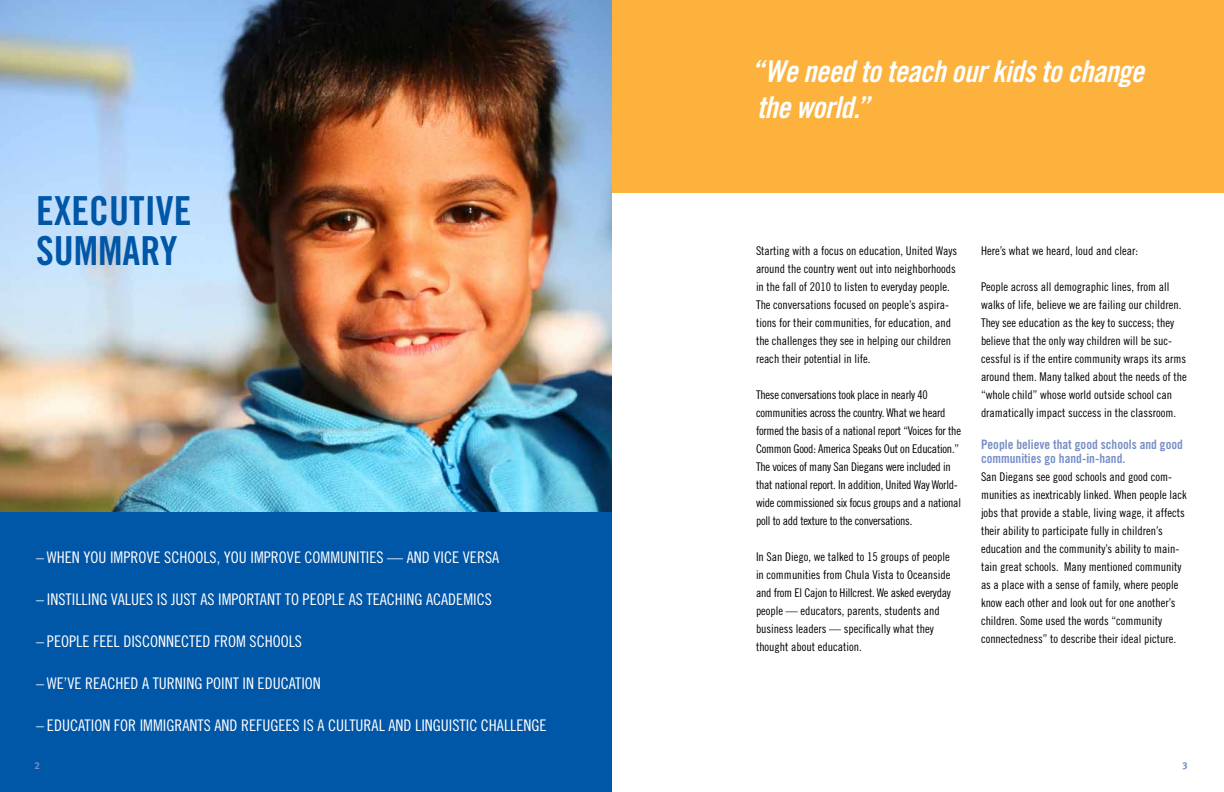
<style>
.page{position:relative;width:1224px;height:792px;background:#fff}
.page>*{position:absolute;margin:0;border:0;box-sizing:border-box;transform-origin:0 0}
.t1{font:40px/40px "Trade Gothic Bold Cond Twenty";color:#0056a7}
.t2{font:30px/36px "Trade Gothic Bold Cond Twenty Obl";letter-spacing:-.02em;color:#fff}
.t3{font:16px "Trade Gothic Cond Eighteen";color:#fff}
.t4{font:13px/14px "Trade Gothic Bold Cond Twenty";color:#788ec7}
.t5{font:12px/18px "Trade Gothic Cond Eighteen";color:#000}
.t6{font:12px/18px "Trade Gothic Cond Eighteen";letter-spacing:-.02em;color:#000}
.t7{font:10px "Meta Bold LF";color:#788ec7}
</style>
<div class="page">
<img style="left:0;top:0;width:612px;height:512px">
<div style="left:0;top:512px;width:612px;height:280px;background:#0056a7"></div>
<div style="left:612px;top:0;width:612px;height:193px;background:#fcb23d"></div>
<h2 class="t2" style="left:751px;top:53px;width:395px">“We need to teach our kids to change the world.”</h2>
<h1 class="t1" style="left:36px;top:190px;width:157px">EXECUTIVE<br>SUMMARY</h1>
<p class="t5" style="left:756px;top:242px;width:203px">Starting with a focus on education, United Ways around the country went out into neighborhoods in the fall of 2010 to listen to everyday people.<br>The conversations focused on people’s aspira&shy;tions for their communities, for education, and the challenges they see in helping our children reach their potential in life.</p>
<p class="t6" style="left:756px;top:386px;width:207px">These conversations took place in nearly 40 communities across the country. What we heard formed the basis of a national report “Voices for the Common Good: America Speaks Out on Education.” The voices of many San Diegans were included in that national report. In addition, United Way World&shy;wide commissioned six focus groups and a national poll to add texture to the conversations.</p>
<p class="t5" style="left:756px;top:548px;width:196px">In San Diego, we talked to 15 groups of people in communities from Chula Vista to Oceanside and from El Cajon to Hillcrest. We asked everyday people — educators, parents, students and business leaders — specifically what they thought about education.</p>
<p class="t5" style="left:981px;top:242px;width:159px">Here’s what we heard, loud and clear:</p>
<p class="t5" style="left:981px;top:278px;width:207px">People across all demographic lines, from all walks of life, believe we are failing our children.<br>They see education as the key to success; they believe that the only way children will be suc&shy;cessful is if the entire community wraps its arms around them. Many talked about the needs of the “whole child” whose world outside school can dramatically impact success in the classroom.</p>
<p class="t4" style="left:981px;top:438px;width:204px">People believe that good schools and good communities go hand-in-hand.</p>
<p class="t5" style="left:981px;top:468px;width:207px">San Diegans see good schools and good com&shy;munities as inextricably linked. When people lack jobs that provide a stable, living wage, it affects their ability to participate fully in children’s education and the community’s ability to main&shy;tain great schools. Many mentioned community as a place with a sense of family, where people know each other and look out for one another’s children. Some used the words “community connectedness” to describe their ideal picture.</p>
<h3 class="t3" style="left:36px;top:547px;width:83px">–When you improve</h3>
<h3 class="t3" style="left:164px;top:547px;width:9px">schools</h3>
<h3 class="t3" style="left:217px;top:547px;width:42px">, you improve</h3>
<h3 class="t3" style="left:305px;top:547px;width:9px">communities</h3>
<h3 class="t3" style="left:387px;top:547px;width:54px">— and vice</h3>
<h3 class="t3" style="left:463px;top:547px;width:9px">versa</h3>
<h3 class="t3" style="left:36px;top:589px;width:22px">–Instilling</h3>
<h3 class="t3" style="left:111px;top:589px;width:8px">values</h3>
<h3 class="t3" style="left:157px;top:589px;width:70px">is just asimportant</h3>
<h3 class="t3" style="left:285px;top:589px;width:26px">to people</h3>
<h3 class="t3" style="left:349px;top:589px;width:26px">as teaching</h3>
<h3 class="t3" style="left:426px;top:589px;width:9px">academics</h3>
<h3 class="t3" style="left:36px;top:631px;width:26px">–People</h3>
<h3 class="t3" style="left:93px;top:631px;width:8px">feel</h3>
<h3 class="t3" style="left:123px;top:631px;width:9px">disconnected</h3>
<h3 class="t3" style="left:214px;top:631px;width:9px">from</h3>
<h3 class="t3" style="left:250px;top:631px;width:9px">schools</h3>
<h3 class="t3" style="left:36px;top:673px;width:58px">–We’ve reached</h3>
<h3 class="t3" style="left:142px;top:673px;width:19px">aturning</h3>
<h3 class="t3" style="left:206px;top:673px;width:8px">point</h3>
<h3 class="t3" style="left:242px;top:673px;width:23px">in education</h3>
<h3 class="t3" style="left:36px;top:715px;width:26px">–Education</h3>
<h3 class="t3" style="left:114px;top:715px;width:223px">for IMMIGRANTS AND REFUGEES is a cultural</h3>
<h3 class="t3" style="left:389px;top:715px;width:34px">and linguistic</h3>
<h3 class="t3" style="left:481px;top:715px;width:9px">challenge</h3>
<p class="t7" style="left:35px;top:759px;width:7px">2</p>
<p class="t7" style="left:1182px;top:759px;width:7px">3</p>
</div>
